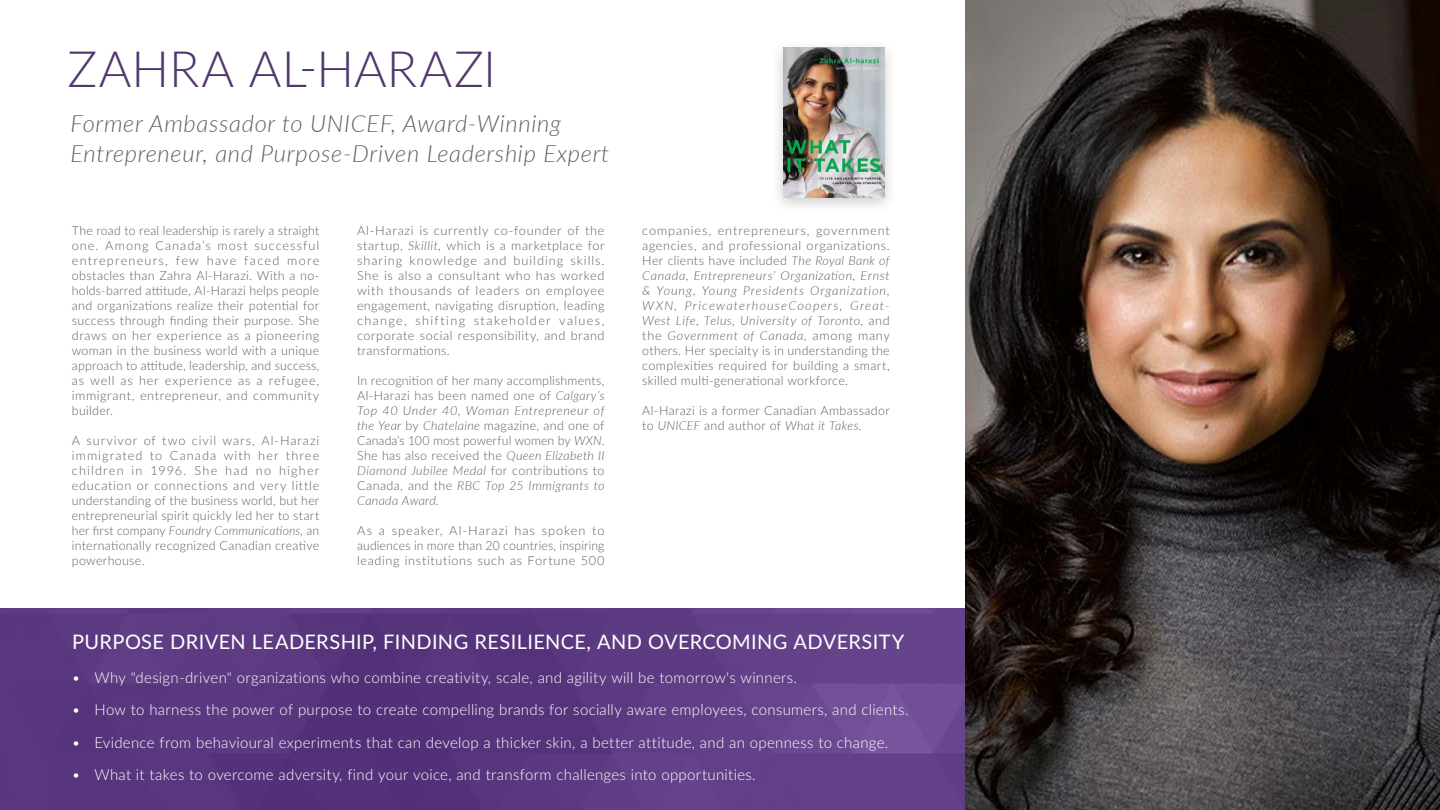
<style>
.page{position:relative;width:1440px;height:810px;background:#fff}
.page>*{position:absolute;margin:0;border:0;box-sizing:border-box;transform-origin:0 0}
.speaker_name_large{font:300 50px "Lato";color:#50376d}
.speaker_title_italic{font:italic 300 23.75px/30px "Lato";letter-spacing:.03em;color:#5f6062}
.speaker_bullets_title{font:20px "Lato";letter-spacing:.02em;color:#fff}
.t1{font:300 15px "Lato";letter-spacing:.02em;color:#fff}
.bio_body_copy_refined{font:300 12.5px/15px "Lato";letter-spacing:.025em;color:#5f6062;text-align:justify}
.s1{font-style:italic}
</style>
<div class="page">
<img style="left:0;top:608px;width:966px;height:202px">
<img style="left:966px;top:0;width:474px;height:810px">
<div style="left:771px;top:39px;width:127px;height:176px;background:#231f20;opacity:.22"></div>
<img style="left:783px;top:47px;width:102px;height:151px">
<p class="speaker_name_large" style="left:68px;top:35px;width:430px">ZAHRA AL-HARAZI</p>
<p class="speaker_title_italic" style="left:70px;top:107px;width:540px">Former Ambassador to UNICEF, Award-Winning<br>Entrepreneur, and Purpose-Driven Leadership Expert</p>
<p class="bio_body_copy_refined" style="left:72px;top:223px;width:249px">The road to real leadership is rarely a straight one. Among Canada’s most successful entrepreneurs, few have faced more obstacles than Zahra Al-Harazi. With a no&shy;holds-barred attitude, Al-Harazi helps people and organizations realize their potential for success through finding their purpose. She draws on her experience as a pioneering woman in the business world with a unique approach to attitude, leadership, and success, as well as her experience as a refugee, immigrant, entrepreneur, and community builder.</p>
<p class="bio_body_copy_refined" style="left:72px;top:433px;width:249px">A survivor of two civil wars, Al-Harazi immigrated to Canada with her three children in 1996. She had no higher education or connections and very little understanding of the business world, but her entrepreneurial spirit quickly led her to start her first company <span class="s1">Foundry Communications,</span> an internationally recognized Canadian creative powerhouse.</p>
<p class="bio_body_copy_refined" style="left:357px;top:223px;width:249px">Al-Harazi is currently co-founder of the startup, <span class="s1">Skillit,</span> which is a marketplace for sharing knowledge and building skills.<br>She is also a consultant who has worked with thousands of leaders on employee engagement, navigating disruption, leading change, shifting stakeholder values, corporate social responsibility, and brand transformations.</p>
<p class="bio_body_copy_refined" style="left:357px;top:373px;width:249px">In recognition of her many accomplishments, Al-Harazi has been named one of <span class="s1">Calgary’s Top 40 Under 40, Woman Entrepreneur of the Year</span> by <span class="s1">Chatelaine</span> magazine, and one of Canada’s 100 most powerful women by <span class="s1">WXN</span>.<br>She has also received the <span class="s1">Queen Elizabeth II Diamond Jubilee Medal</span> for contributions to Canada, and the <span class="s1">RBC Top 25 Immigrants to Canada Award.</span></p>
<p class="bio_body_copy_refined" style="left:357px;top:523px;width:249px">As a speaker, Al-Harazi has spoken to audiences in more than 20 countries, inspiring leading institutions such as Fortune 500</p>
<p class="bio_body_copy_refined" style="left:642px;top:223px;width:249px">companies, entrepreneurs, government agencies, and professional organizations.<br>Her clients have included <span class="s1">The Royal Bank of Canada, Entrepreneurs’ Organization, Ernst &amp; Young, Young Presidents Organization, WXN, PricewaterhouseCoopers, Great-West Life, Telus, University of Toronto,</span> and the <span class="s1">Government of Canada,</span> among many others. Her specialty is in understanding the complexities required for building a smart, skilled multi-generational workforce.</p>
<p class="bio_body_copy_refined" style="left:642px;top:403px;width:249px">Al-Harazi is a former Canadian Ambassador to <span class="s1">UNICEF</span> and author of <span class="s1">What it Takes.</span></p>
<p class="speaker_bullets_title" style="left:72px;top:627px;width:834px">PURPOSE DRIVEN LEADERSHIP, FINDING RESILIENCE, AND OVERCOMING ADVERSITY</p>
<p class="t1" style="left:72px;top:667px;width:727px">• Why "design-driven" organizations who combine creativity, scale, and agility will be tomorrow's winners.</p>
<p class="t1" style="left:72px;top:699px;width:838px">• How to harness the power of purpose to create compelling brands for socially aware employees, consumers, and clients.</p>
<p class="t1" style="left:72px;top:732px;width:818px">• Evidence from behavioural experiments that can develop a thicker skin, a better attitude, and an openness to change.</p>
<p class="t1" style="left:72px;top:764px;width:685px">• What it takes to overcome adversity, find your voice, and transform challenges into opportunities.</p>
</div>
